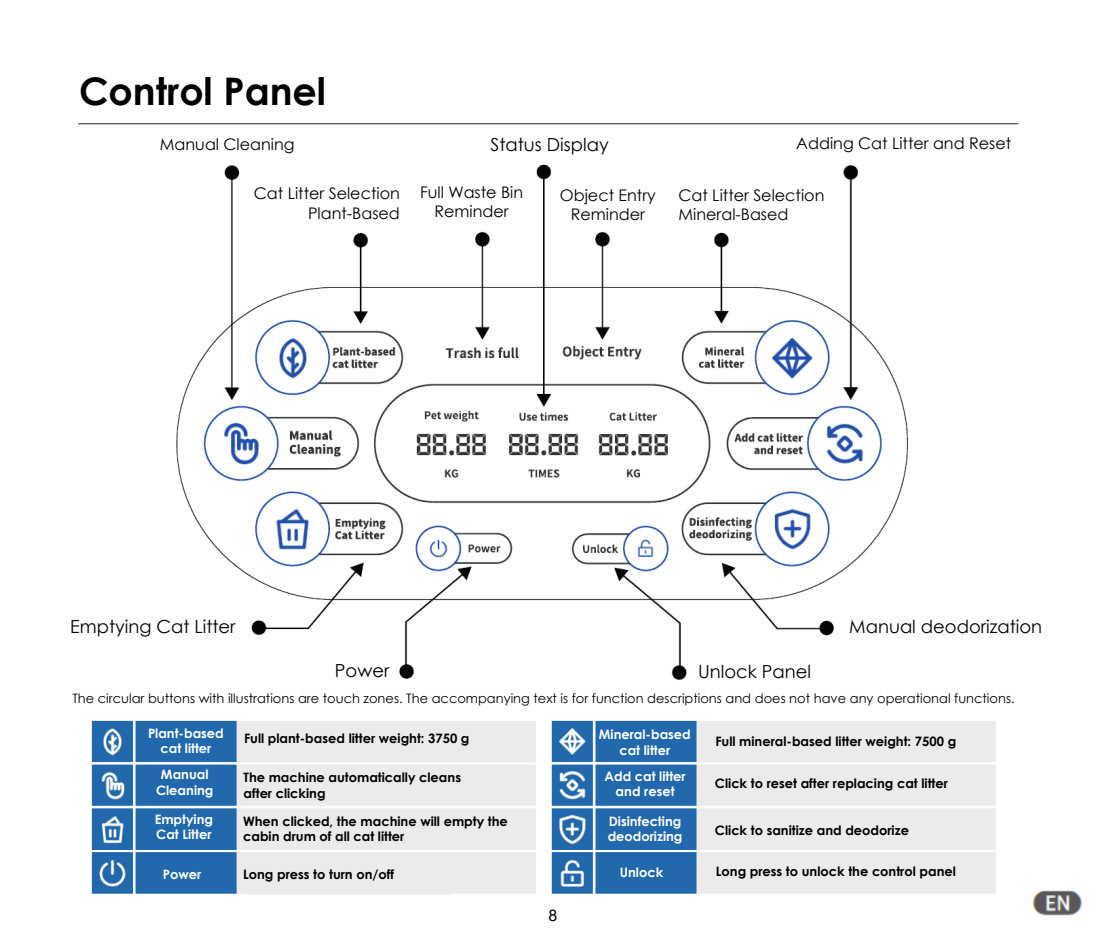
<style>
.page{position:relative;width:1106px;height:936px;background:#fff}
.page>*{position:absolute;margin:0;border:0;box-sizing:border-box;transform-origin:0 0}
.t1{font:700 38px "Century Gothic";color:#000}
.t2{font:18px "Century Gothic";color:#000}
.t3{font:16px/19.2px "Century Gothic";color:#000;text-align:center}
.t4{font:16px "Arial";color:#000}
.t5{font:700 13px/15.6px "Century Gothic";color:#000}
.t6{font:13px "Century Gothic";color:#000}
.t7{font:700 13px/15.6px "Century Gothic";color:#fff;text-align:center}
</style>
<div class="page">
<img style="left:176px;top:164px;width:732px;height:516px">
<hr style="left:78px;top:123px;width:940px;height:1px;background:#201c1c">
<img style="left:91px;top:720px;width:905px;height:174px">
<img style="left:1032px;top:890px;width:51px;height:26px">
<h1 class="t1" style="left:79px;top:63px;width:248px">Control Panel</h1>
<p class="t3" style="left:160px;top:134px;width:136px">Manual Cleaning</p>
<h2 class="t2" style="left:490px;top:132px;width:120px">Status Display</h2>
<p class="t3" style="left:254px;top:184px;width:147px;text-align:right">Cat Litter Selection<br>Plant-Based</p>
<p class="t3" style="left:678px;top:185px;width:147px;text-align:left">Cat Litter Selection<br>Mineral-Based</p>
<p class="t3" style="left:796px;top:133px;width:216px">Adding Cat Litter and Reset</p>
<p class="t3" style="left:420px;top:182px;width:105px">Full Waste Bin<br>Reminder</p>
<p class="t3" style="left:560px;top:185px;width:97px">Object Entry<br>Reminder</p>
<h2 class="t2" style="left:70px;top:614px;width:167px">Emptying Cat Litter</h2>
<h2 class="t2" style="left:335px;top:657px;width:56px">Power</h2>
<h2 class="t2" style="left:698px;top:658px;width:114px">Unlock Panel</h2>
<h2 class="t2" style="left:849px;top:614px;width:194px">Manual deodorization</h2>
<p class="t6" style="left:72px;top:689px;width:943px">The circular buttons with illustrations are touch zones. The accompanying text is for function descriptions and does not have any operational functions.</p>
<p class="t7" style="left:148px;top:724px;width:77px">Plant-based cat litter</p>
<p class="t7" style="left:156px;top:766px;width:59px">Manual<br>Cleaning</p>
<p class="t7" style="left:155px;top:810px;width:60px;text-align:left">Emptying<br>Cat Litter</p>
<p class="t7" style="left:163px;top:865px;width:40px">Power</p>
<p class="t7" style="left:620px;top:863px;width:45px">Unlock</p>
<p class="t7" style="left:599px;top:726px;width:93px">Mineral-based cat litter</p>
<p class="t5" style="left:244px;top:730px;width:227px">Full plant-based litter weight: 3750 g</p>
<p class="t5" style="left:243px;top:768px;width:219px">The machine automatically cleans after clicking</p>
<p class="t5" style="left:243px;top:812px;width:266px">When clicked, the machine will empty the cabin drum of all cat litter</p>
<p class="t5" style="left:243px;top:865px;width:152px">Long press to turn on/off</p>
<p class="t5" style="left:715px;top:733px;width:242px">Full mineral-based litter weight: 7500 g</p>
<p class="t5" style="left:715px;top:775px;width:234px">Click to reset after replacing cat litter</p>
<p class="t5" style="left:715px;top:822px;width:196px">Click to sanitize and deodorize</p>
<p class="t5" style="left:716px;top:863px;width:242px">Long press to unlock the control panel</p>
<p class="t7" style="left:604px;top:767px;width:83px">Add cat litter and reset</p>
<p class="t7" style="left:608px;top:812px;width:76px;text-align:left">Disinfecting deodorizing</p>
<p class="t4" style="left:548px;top:904px;width:10px">8</p>
</div>
